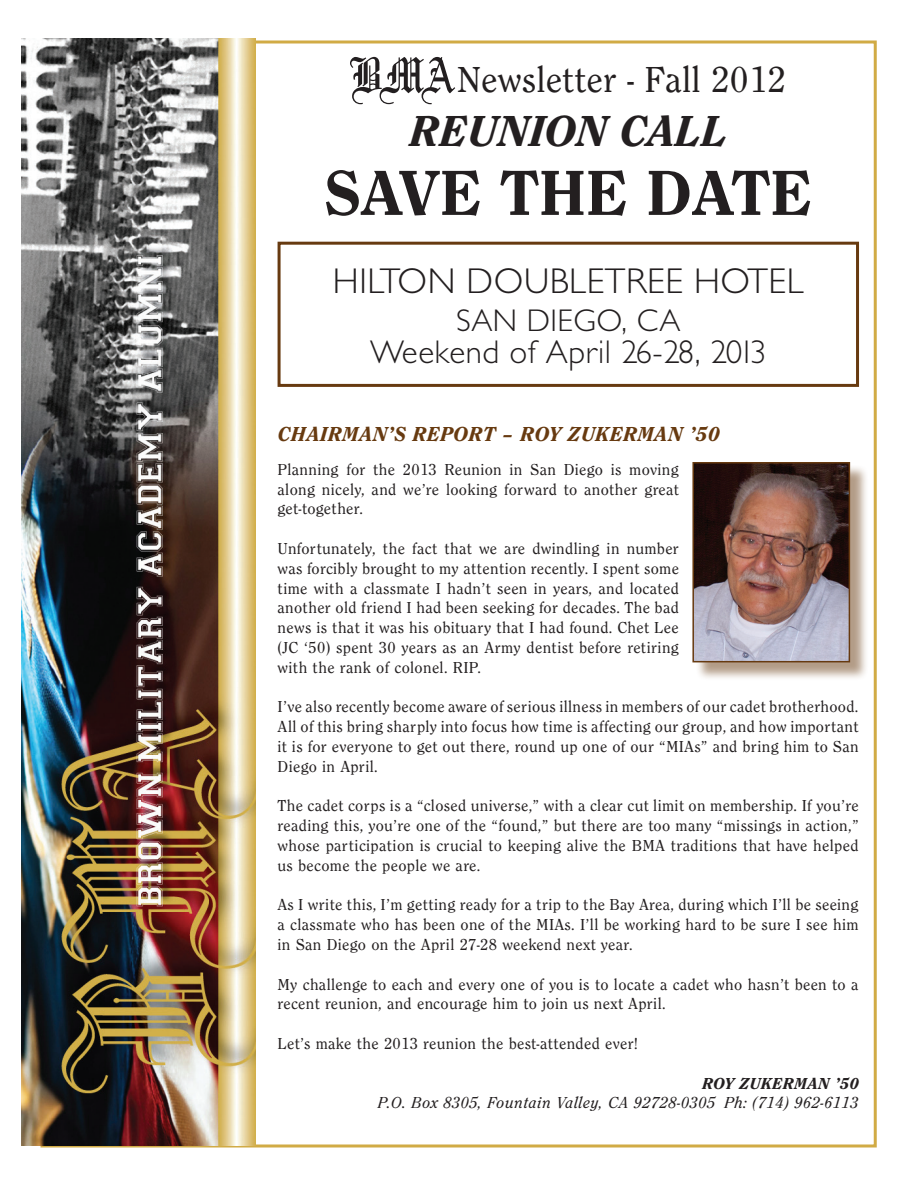
<style>
.page{position:relative;width:918px;height:1188px;background:#fff}
.page>*{position:absolute;margin:0;border:0;box-sizing:border-box;transform-origin:0 0}
.t1{font:66px "Clearface Heavy DTC";color:#231f20}
.t2{font:45px "Clearface Heavy Italic DTC";color:#231f20}
.t3{font:37.5px "Clearface Regular DTC";color:#231f20}
.t4{font:36px "Classical Sans Light DTC";letter-spacing:.015em;color:#231f20}
.t5{font:33px "Classical Sans Light DTC";letter-spacing:.015em;color:#231f20}
.t6{font:31.5px "Classical Sans Light DTC";letter-spacing:.015em;color:#231f20}
.t7{font:21px "Clearface Heavy Italic DTC";letter-spacing:.02em;color:#673a10}
.t8{font:16.5px/19.8px "Clearface Regular DTC";letter-spacing:.02em;color:#231f20;text-align:justify}
.t9{font:16.5px "Clearface Regular Italic DTC";letter-spacing:.02em;color:#231f20}
.t10{font:16.5px "Clearface Heavy Italic DTC";letter-spacing:.02em;color:#231f20}
.s1{font-family:"Mariage DTC";font-size:52.5px}
</style>
<div class="page">
<img style="left:21px;top:39px;width:234px;height:1107px">
<div style="left:278px;top:242px;width:581px;height:145px;border:3px solid #673a10"></div>
<div style="left:695px;top:464px;width:174px;height:217px;background:#673a10;opacity:.5"></div>
<img style="left:695px;top:465px;width:152px;height:194px">
<div style="left:692px;top:462px;width:158px;height:200px;border:2px solid #673a10"></div>
<p class="t3" style="left:350px;top:58px;width:438px"><span class="s1">BMA</span>Newsletter - Fall 2012</p>
<p class="t2" style="left:409px;top:105px;width:319px">REUNION CALL</p>
<p class="t1" style="left:324px;top:154px;width:490px">SAVE THE DATE</p>
<p class="t4" style="left:333px;top:262px;width:472px">HILTON DOUBLETREE HOTEL</p>
<p class="t6" style="left:456px;top:303px;width:226px">SAN DIEGO, CA</p>
<p class="t5" style="left:370px;top:334px;width:398px">Weekend of April 26-28, 2013</p>
<p class="t7" style="left:278px;top:422px;width:443px">CHAIRMAN’S REPORT – ROY ZUKERMAN ’50</p>
<p class="t8" style="left:278px;top:459px;width:403px">Planning for the 2013 Reunion in San Diego is moving along nicely, and we’re looking forward to another great get-together.</p>
<p class="t8" style="left:278px;top:538px;width:403px">Unfortunately, the fact that we are dwindling in number was forcibly brought to my attention recently. I spent some time with a classmate I hadn’t seen in years, and located another old friend I had been seeking for decades. The bad news is that it was his obituary that I had found. Chet Lee (JC ‘50) spent 30 years as an Army dentist before retiring with the rank of colonel. RIP.</p>
<p class="t8" style="left:278px;top:697px;width:583px">I’ve also recently become aware of serious illness in members of our cadet brotherhood.<br>All of this bring sharply into focus how time is affecting our group, and how important it is for everyone to get out there, round up one of our “MIAs” and bring him to San Diego in April.</p>
<p class="t8" style="left:278px;top:796px;width:583px">The cadet corps is a “closed universe,” with a clear cut limit on membership. If you’re reading this, you’re one of the “found,” but there are too many “missings in action,” whose participation is crucial to keeping alive the BMA traditions that have helped us become the people we are.</p>
<p class="t8" style="left:278px;top:895px;width:583px">As I write this, I’m getting ready for a trip to the Bay Area, during which I’ll be seeing a classmate who has been one of the MIAs. I’ll be working hard to be sure I see him in San Diego on the April 27-28 weekend next year.</p>
<p class="t8" style="left:278px;top:974px;width:582px">My challenge to each and every one of you is to locate a cadet who hasn’t been to a recent reunion, and encourage him to join us next April.</p>
<p class="t8" style="left:278px;top:1033px;width:362px">Let’s make the 2013 reunion the best-attended ever!</p>
<p class="t10" style="left:702px;top:1074px;width:158px">ROY ZUKERMAN ’50</p>
<p class="t9" style="left:377px;top:1094px;width:483px">P.O. Box 8305, Fountain Valley, CA 92728-0305 Ph: (714) 962-6113</p>
</div>
